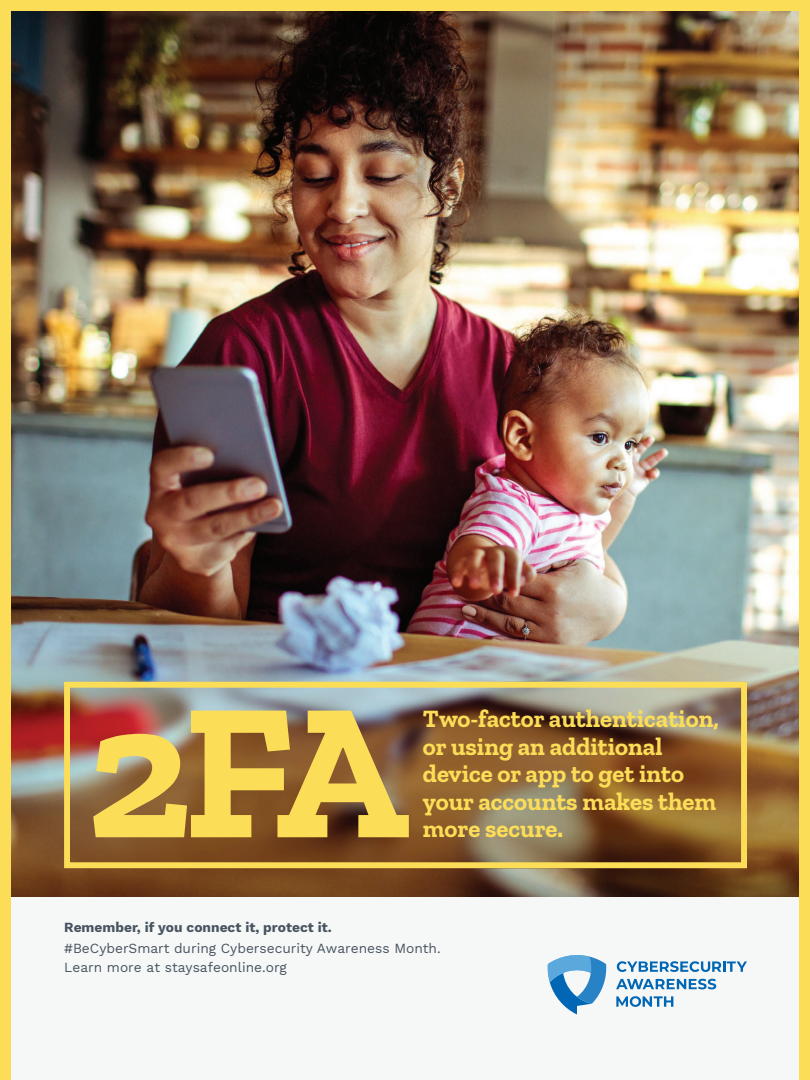
<style>
.page{position:relative;width:810px;height:1080px;background:#fcdd58}
.page>*{position:absolute;margin:0;border:0;box-sizing:border-box;transform-origin:0 0}
.t1{font:700 194.88px "Zilla Slab";color:#fcdd58}
.t2{font:700 24.81px/27.6px "Zilla Slab";color:#fcdd58}
.t3{font:13.75px/19.2px "Work Sans";color:#485460}
.t4{font:700 13.75px "Work Sans";color:#485460}
</style>
<div class="page">
<div style="left:11px;top:896px;width:788px;height:184px;background:#f6f8f8"></div>
<img style="left:11px;top:11px;width:788px;height:885px">
<img style="left:71px;top:689px;width:669px;height:172px">
<div style="left:64px;top:682px;width:683px;height:186px;border:6px solid #fcdd58"></div>
<svg style="left:547px;top:955px;width:60px;height:60px"></svg>
<svg style="left:617px;top:961px;width:130px;height:11px"></svg>
<svg style="left:616px;top:979px;width:100px;height:10px"></svg>
<svg style="left:616px;top:996px;width:57px;height:11px"></svg>
<h1 class="t1" style="left:86px;top:661px;width:324px">2FA</h1>
<p class="t2" style="left:423px;top:705px;width:298px">Two-factor authentication, or using an additional device or app to get into your accounts makes them more secure.</p>
<p class="t4" style="left:64px;top:917px;width:269px">Remember, if you connect it, protect it.</p>
<p class="t3" style="left:64px;top:938px;width:378px">#BeCyberSmart during Cybersecurity Awareness Month.<br>Learn more at staysafeonline.org</p>
</div>
